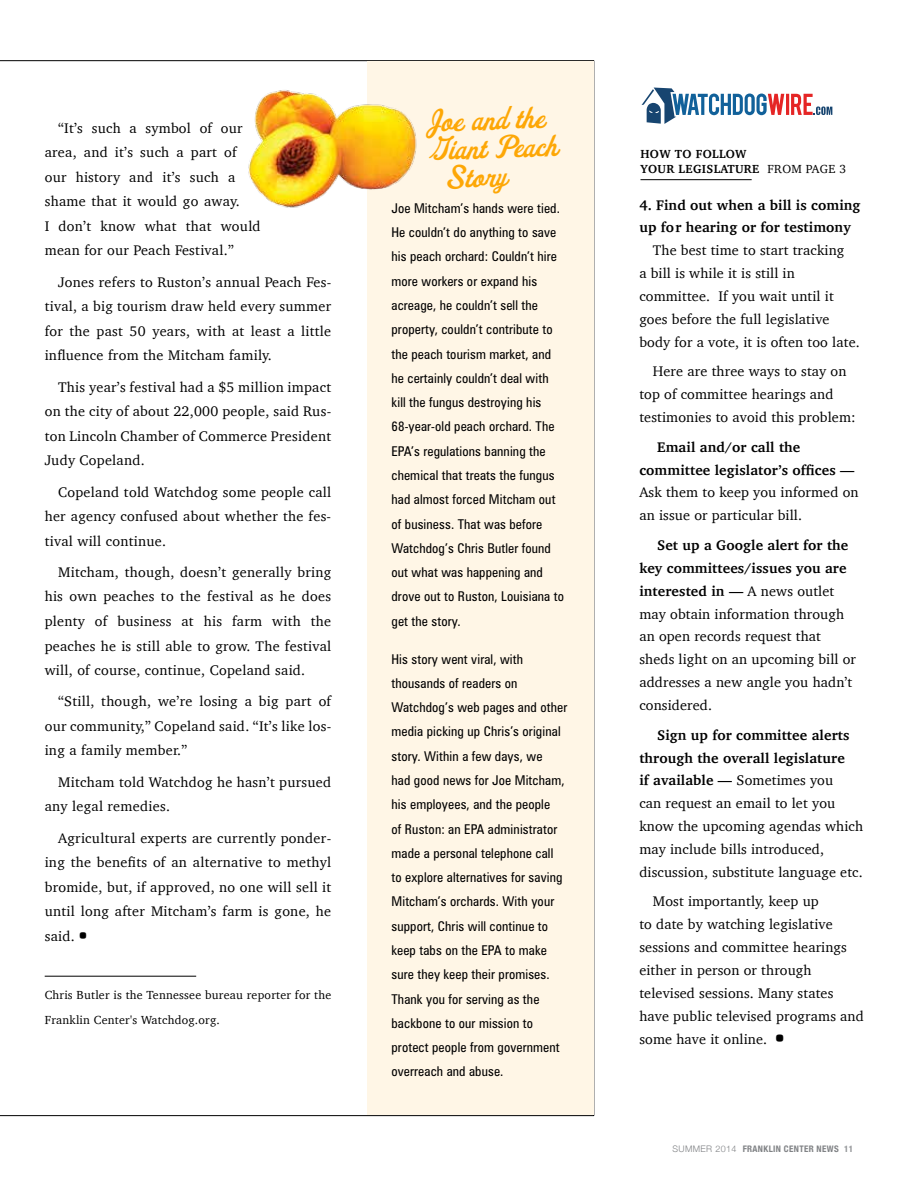
<style>
.page{position:relative;width:918px;height:1188px;background:#fff}
.page>*{position:absolute;margin:0;border:0;box-sizing:border-box;transform-origin:0 0}
.t1{font:30px "Fenway Park JF";color:#fda706}
.t2{font:14.25px/22.8px "Charter";letter-spacing:.01em;color:#000}
.t3{font:700 14.25px/22.8px "Charter";letter-spacing:.01em;color:#000}
.t4{font:condensed 13.5px/24.3px "Zurich BT";letter-spacing:.01em;color:#000}
.t5{font:12px/24.6px "Charter";letter-spacing:.02em;color:#000}
.t6{font:700 12px/15px "Charter";letter-spacing:.03em;color:#000}
.t7{font:700 condensed 9px "Helvetica Neue";letter-spacing:.04em;color:#808285}
.s1{font-weight:400}
.s2{font-weight:700}
.s3{font-weight:300;font-stretch:normal}
.s4{color:#939598}
</style>
<div class="page">
<div style="left:367px;top:62px;width:227px;height:1053px;background:#fff6e6"></div>
<hr style="left:45px;top:976px;width:151px;height:1px;background:#000">
<img style="left:248px;top:90px;width:169px;height:118px">
<hr style="left:640px;top:179px;width:112px;height:1px;background:#000">
<svg style="left:642px;top:88px;width:190px;height:36px"></svg>
<p class="t2" style="left:45px;top:115px;width:217px;line-height:24.6px;text-indent:13px">“It’s such a symbol of our area, and it’s such a part of our history and it’s such a shame that it would go away.<br>I don’t know what that would mean for our Peach Festival.”</p>
<p class="t2" style="left:45px;top:269px;width:288px;line-height:24.6px;text-align:justify;text-indent:13px">Jones refers to Ruston’s annual Peach Fes&shy;tival, a big tourism draw held every summer for the past 50 years, with at least a little influence from the Mitcham family.</p>
<p class="t2" style="left:45px;top:374px;width:288px;line-height:24.6px;text-align:justify;text-indent:13px">This year’s festival had a $5 million impact on the city of about 22,000 people, said Rus&shy;ton Lincoln Chamber of Commerce President Judy Copeland.</p>
<p class="t2" style="left:45px;top:479px;width:288px;line-height:24.6px;text-align:justify;text-indent:13px">Copeland told Watchdog some people call her agency confused about whether the fes&shy;tival will continue.</p>
<p class="t2" style="left:45px;top:560px;width:288px;line-height:24.6px;text-align:justify;text-indent:13px">Mitcham, though, doesn’t generally bring his own peaches to the festival as he does plenty of business at his farm with the peaches he is still able to grow. The festival will, of course, continue, Copeland said.</p>
<p class="t2" style="left:45px;top:689px;width:288px;line-height:24.6px;text-align:justify;text-indent:13px">“Still, though, we’re losing a big part of our community,” Copeland said. “It’s like los&shy;ing a family member.”</p>
<p class="t2" style="left:45px;top:769px;width:288px;line-height:24.6px;text-indent:13px">Mitcham told Watchdog he hasn’t pursued any legal remedies.</p>
<p class="t2" style="left:45px;top:825px;width:288px;line-height:24.6px;text-align:justify;text-indent:13px">Agricultural experts are currently ponder&shy;ing the benefits of an alternative to methyl bromide, but, if approved, no one will sell it until long after Mitcham’s farm is gone, he said.</p>
<p class="t5" style="left:45px;top:982px;width:288px">Chris Butler is the Tennessee bureau reporter for the<br>Franklin Center's Watchdog.org.</p>
<h1 class="t1" style="left:425px;top:104px;width:120px;rotate:-2deg">Joe and the</h1>
<h1 class="t1" style="left:428px;top:132px;width:130px;rotate:-2deg">Giant Peach</h1>
<h1 class="t1" style="left:445px;top:160px;width:62px;rotate:-2deg">Story</h1>
<p class="t4" style="left:392px;top:196px;width:174px">Joe Mitcham’s hands were tied.<br>He couldn’t do anything to save his peach orchard: Couldn’t hire more workers or expand his acreage, he couldn’t sell the property, couldn’t contribute to the peach tourism market, and he certainly couldn’t deal with kill the fungus destroying his<br>68-year-old peach orchard. The<br>EPA’s regulations banning the chemical that treats the fungus had almost forced Mitcham out of business. That was before<br>Watchdog’s Chris Butler found out what was happening and drove out to Ruston, Louisiana to get the story.</p>
<p class="t4" style="left:392px;top:646px;width:177px">His story went viral, with thousands of readers on<br>Watchdog’s web pages and other media picking up Chris’s original story. Within a few days, we<br>had good news for Joe Mitcham, his employees, and the people<br>of Ruston: an EPA administrator made a personal telephone call<br>to explore alternatives for saving<br>Mitcham’s orchards. With your support, Chris will continue to keep tabs on the EPA to make sure they keep their promises.<br>Thank you for serving as the backbone to our mission to protect people from government overreach and abuse.</p>
<p class="t6" style="left:640px;top:146px;width:207px">HOW TO FOLLOW<br>YOUR LEGISLATURE <span class="s1">FROM PAGE 3</span></p>
<p class="t3" style="left:639px;top:193px;width:223px">4. Find out when a bill is coming up for hearing or for testimony</p>
<p class="t2" style="left:639px;top:239px;width:222px;text-indent:13px">The best time to start tracking<br>a bill is while it is still in committee. If you wait until it goes before the full legislative body for a vote, it is often too late.</p>
<p class="t2" style="left:639px;top:360px;width:218px;text-indent:13px">Here are three ways to stay on top of committee hearings and testimonies to avoid this problem:</p>
<p class="t3" style="left:639px;top:435px;width:217px;text-indent:18px">Email and/or call the committee legislator’s offices —</p>
<p class="t2" style="left:639px;top:481px;width:221px">Ask them to keep you informed on an issue or particular bill.</p>
<p class="t2" style="left:639px;top:533px;width:218px;text-indent:18px"><span class="s2">Set up a Google alert for the key committees/issues you are interested in —</span> A news outlet may obtain information through an open records request that sheds light on an upcoming bill or addresses a new angle you hadn’t considered.</p>
<p class="t2" style="left:639px;top:723px;width:225px;text-indent:18px"><span class="s2">Sign up for committee alerts through the overall legislature<br>if available —</span> Sometimes you<br>can request an email to let you know the upcoming agendas which may include bills introduced, discussion, substitute language etc.</p>
<p class="t2" style="left:639px;top:890px;width:226px;text-indent:13px">Most importantly, keep up<br>to date by watching legislative sessions and committee hearings either in person or through televised sessions. Many states have public televised programs and some have it online.</p>
<p class="t7" style="left:673px;top:1142px;width:182px"><span class="s3">SUMMER 2014</span> FRANKLIN CENTER NEWS <span class="s4">11</span></p>
</div>
